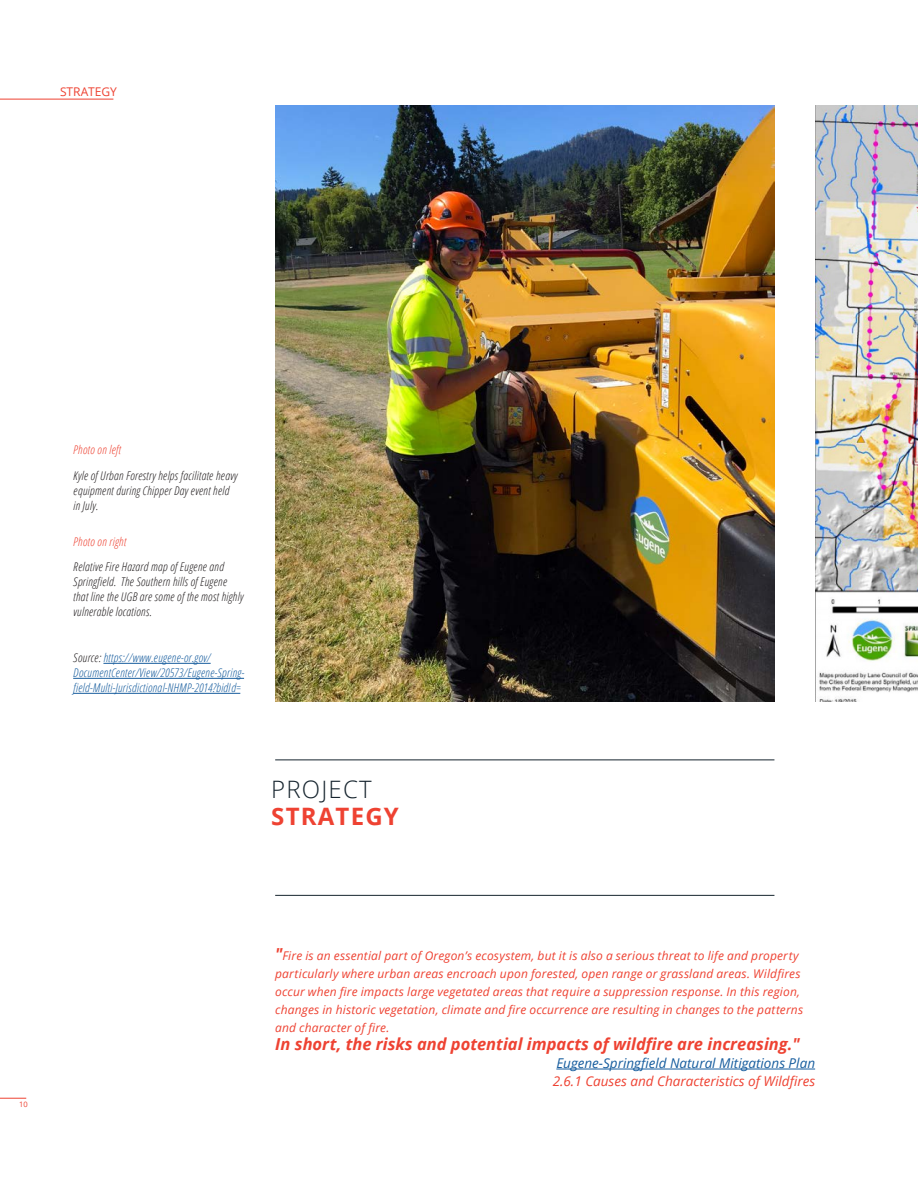
<style>
.page{position:relative;width:918px;height:1188px;background:#fff}
.page>*{position:absolute;margin:0;border:0;box-sizing:border-box;transform-origin:0 0}
.Chapter_Title_-_Alig{font:700 24px/27px "Open Sans";letter-spacing:.05em;color:#ee4232}
.Pull_Quote{font:italic 700 16.5px "Open Sans";color:#ee4232}
.Pull_Quote-2{font:italic 13.5px "Open Sans";color:#175d9e}
.Pull_Quote-3{font:italic 13.5px "Open Sans";color:#ee4232}
.Pull_Quote-4{font:italic 12px/18px "Open Sans";letter-spacing:.015em;color:#ee4232}
.Image_Caption{font:italic 300 condensed 12px/15px "Open Sans";letter-spacing:.02em;color:#231f20}
.Image_Caption-2{font:italic 300 condensed 12px/15px "Open Sans";letter-spacing:.02em;color:#175d9e}
.Image_Caption-3{font:italic 300 condensed 12px "Open Sans";letter-spacing:.02em;color:#ee4232}
.Section_Title{font:12px "Open Sans";color:#ee4232}
.t1{font:7.5px "Open Sans";color:#ee4232}
.s1{color:#231f20}
.s2{font-weight:300;color:#16242e}
.s3{font-weight:700;font-size:16.5px}
</style>
<div class="page">
<img style="left:275px;top:105px;width:499px;height:597px">
<img style="left:815px;top:105px;width:103px;height:597px">
<svg style="left:0;top:1098px;width:26px;height:1px"></svg>
<hr style="left:0;top:99px;width:113px;height:1px;background:#ee4232">
<hr style="left:275px;top:760px;width:499px;height:1px;background:#16242e">
<hr style="left:275px;top:895px;width:499px;height:1px;background:#16242e">
<hr style="left:556px;top:1069px;width:259px;height:1px;background:#175d9e">
<hr style="left:103px;top:663px;width:108px;height:1px;background:#175d9e">
<hr style="left:73px;top:678px;width:171px;height:1px;background:#175d9e">
<hr style="left:73px;top:693px;width:167px;height:1px;background:#175d9e">
<p class="Section_Title" style="left:60px;top:83px;width:59px">STRATEGY</p>
<p class="Image_Caption-3" style="left:73px;top:442px;width:49px">Photo on left</p>
<p class="Image_Caption" style="left:73px;top:467px;width:165px">Kyle of Urban Forestry helps facilitate heavy equipment during Chipper Day event held in July.</p>
<p class="Image_Caption-3" style="left:73px;top:533px;width:54px">Photo on right</p>
<p class="Image_Caption" style="left:73px;top:559px;width:171px">Relative Fire Hazard map of Eugene and Springfield. The Southern hills of Eugene that line the UGB are some of the most highly vulnerable locations.</p>
<p class="Image_Caption-2" style="left:73px;top:650px;width:172px"><span class="s1">Source:</span> https://www.eugene-or.gov/<br>DocumentCenter/View/20573/Eugene-Spring&shy;field-Multi-Jurisdictional-NHMP-2014?bidId=</p>
<p class="Chapter_Title_-_Alig" style="left:271px;top:775px;width:129px"><span class="s2">PROJECT<br></span>STRATEGY</p>
<p class="t1" style="left:19px;top:1099px;width:10px">10</p>
<p class="Pull_Quote-4" style="left:275px;top:946px;width:529px"><span class="s3">"</span>Fire is an essential part of Oregon’s ecosystem, but it is also a serious threat to life and property particularly where urban areas encroach upon forested, open range or grassland areas. Wildfires occur when fire impacts large vegetated areas that require a suppression response. In this region, changes in historic vegetation, climate and fire occurrence are resulting in changes to the patterns and character of fire.</p>
<p class="Pull_Quote" style="left:275px;top:1032px;width:526px">In short, the risks and potential impacts of wildfire are increasing."</p>
<p class="Pull_Quote-2" style="left:556px;top:1054px;width:260px">Eugene-Springfield Natural Mitigations Plan</p>
<p class="Pull_Quote-3" style="left:553px;top:1072px;width:264px">2.6.1 Causes and Characteristics of Wildfires</p>
</div>
